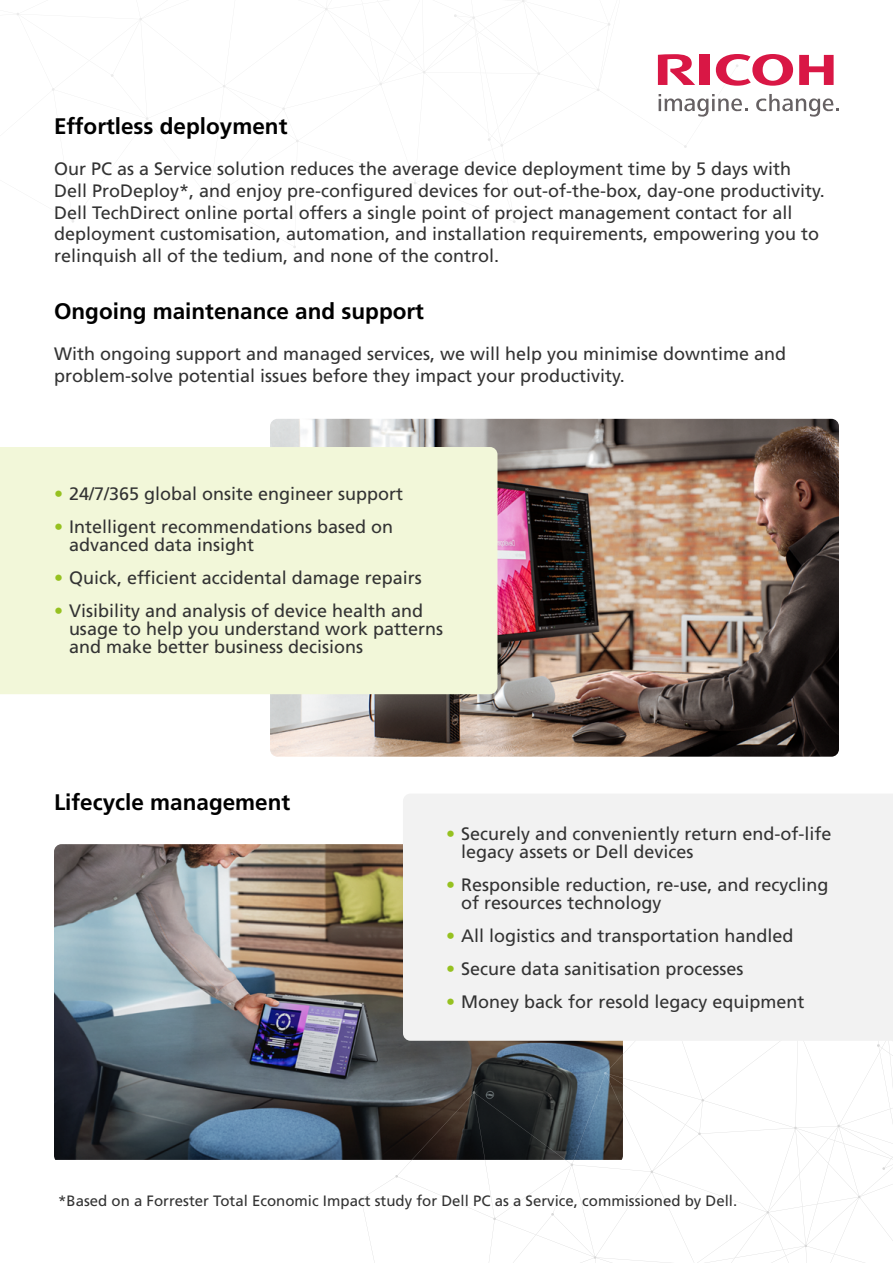
<style>
.page{position:relative;width:893px;height:1263px;background:#fff}
.page>*{position:absolute;margin:0;border:0;box-sizing:border-box;transform-origin:0 0}
.t1{font:700 22.5px "Frutiger LT Std";color:#000}
.t2{font:18px/21.6px "Frutiger LT Std";color:#333}
.t3{font:15px "Frutiger LT Std";color:#333}
.s1{color:#96c120}
</style>
<div class="page">
<img style="left:54px;top:844px;width:349px;height:316px">
<svg style="left:16px;top:0;width:823px;height:248px"></svg>
<svg style="left:360px;top:962px;width:533px;height:301px"></svg>
<img style="left:270px;top:419px;width:569px;height:338px">
<div style="left:0;top:447px;width:497px;height:247px;background:#f2f7d9"></div>
<div style="left:403px;top:794px;width:490px;height:247px;background:#f2f2f2"></div>
<p class="t1" style="left:54px;top:112px;width:235px">Effortless deployment</p>
<p class="t2" style="left:54px;top:158px;width:772px">Our PC as a Service solution reduces the average device deployment time by 5 days with Dell ProDeploy*, and enjoy pre-configured devices for out-of-the-box, day-one productivity.<br>Dell TechDirect online portal offers a single point of project management contact for all deployment customisation, automation, and installation requirements, empowering you to relinquish all of the tedium, and none of the control.</p>
<p class="t1" style="left:54px;top:297px;width:372px">Ongoing maintenance and support</p>
<p class="t2" style="left:54px;top:343px;width:734px">With ongoing support and managed services, we will help you minimise downtime and problem-solve potential issues before they impact your productivity.</p>
<p class="t2" style="left:54px;top:483px;width:351px"><span class="s1">•</span> 24/7/365 global onsite engineer support</p>
<p class="t2" style="left:69px;top:518px;width:326px;line-height:18px;text-indent:-15px"><span class="s1">•</span> Intelligent recommendations based on advanced data insight</p>
<p class="t2" style="left:54px;top:567px;width:369px"><span class="s1">•</span> Quick, efficient accidental damage repairs</p>
<p class="t2" style="left:69px;top:602px;width:376px;line-height:18px;text-indent:-15px"><span class="s1">•</span> Visibility and analysis of device health and usage to help you understand work patterns and make better business decisions</p>
<p class="t1" style="left:54px;top:789px;width:238px">Lifecycle management</p>
<p class="t2" style="left:461px;top:825px;width:372px;line-height:18px;text-indent:-15px"><span class="s1">•</span> Securely and conveniently return end-of-life legacy assets or Dell devices</p>
<p class="t2" style="left:461px;top:876px;width:369px;line-height:18px;text-indent:-15px"><span class="s1">•</span> Responsible reduction, re-use, and recycling of resources technology</p>
<p class="t2" style="left:446px;top:925px;width:349px"><span class="s1">•</span> All logistics and transportation handled</p>
<p class="t2" style="left:446px;top:958px;width:299px"><span class="s1">•</span> Secure data sanitisation processes</p>
<p class="t2" style="left:446px;top:991px;width:360px"><span class="s1">•</span> Money back for resold legacy equipment</p>
<p class="t3" style="left:58px;top:1192px;width:681px">*Based on a Forrester Total Economic Impact study for Dell PC as a Service, commissioned by Dell.</p>
</div>
